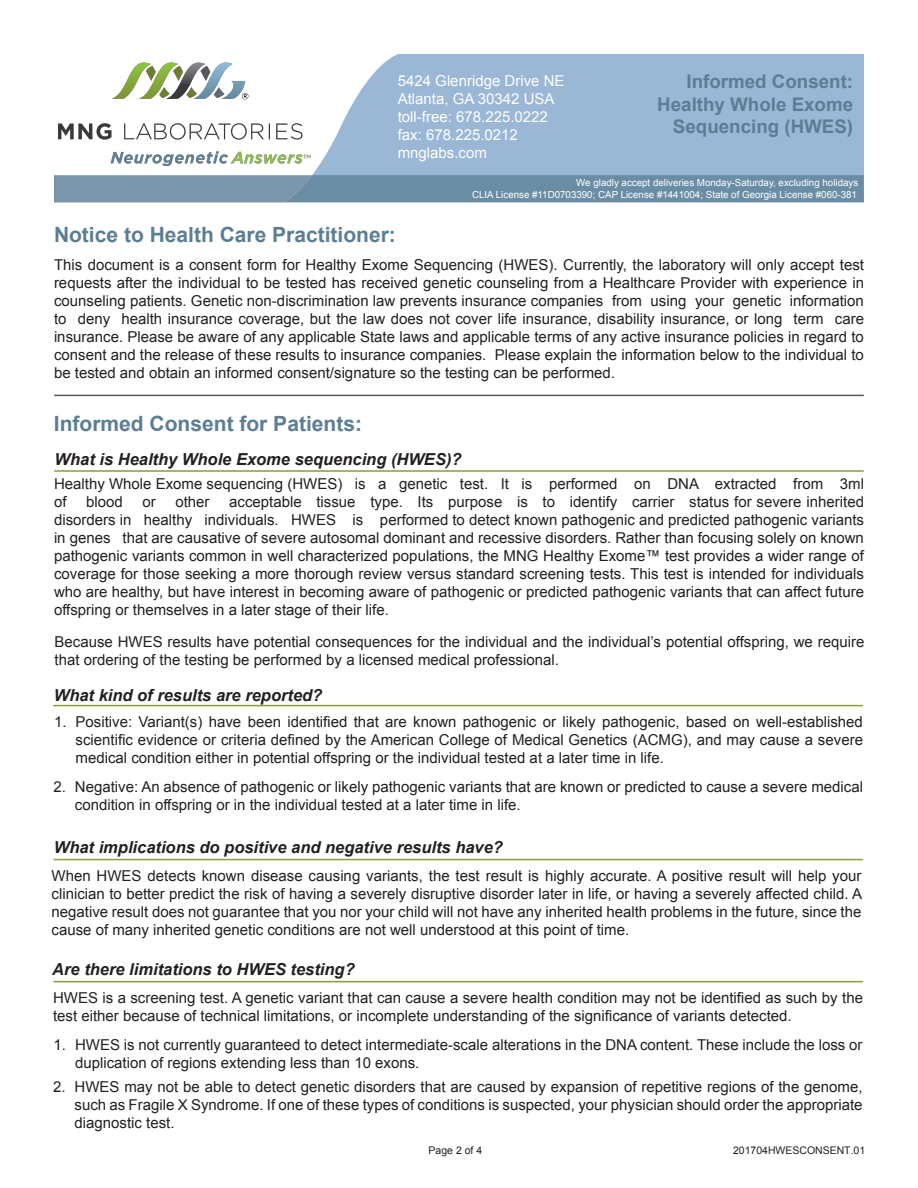
<style>
.page{position:relative;width:918px;height:1188px;background:#fff}
.page>*{position:absolute;margin:0;border:0;box-sizing:border-box;transform-origin:0 0}
.t1{font:700 21px "Arial";color:#5b7e95}
.t2{font:700 18.75px/22.5px "Arial";color:#5b7e95;text-align:right}
.t3{font:italic 700 16.5px "Arial";color:#231f20}
.t4{font:15px/18px "Arial";color:#231f20;text-align:justify}
.t5{font:15px/18px "Arial";color:#fff}
.t6{font:10.5px "Arial";color:#231f20}
.t7{font:9.75px "Arial";color:#fff}
</style>
<div class="page">
<div style="left:54px;top:54px;width:810px;height:148px;background:#9ab7d6"></div>
<svg style="left:54px;top:54px;width:344px;height:121px;fill:#fff"></svg>
<img style="left:58px;top:63px;width:253px;height:103px">
<svg style="left:54px;top:175px;width:810px;height:27px;background:#6f90a7"></svg>
<hr style="left:54px;top:470px;width:810px;height:2px;background:#90993d">
<hr style="left:54px;top:395px;width:810px;height:1px;background:#53565a">
<hr style="left:53px;top:705px;width:810px;height:1px;background:#90993d">
<hr style="left:53px;top:859px;width:810px;height:1px;background:#90993d">
<hr style="left:53px;top:981px;width:810px;height:1px;background:#90993d">
<p class="t5" style="left:398px;top:72px;width:168px">5424 Glenridge Drive NE<br>Atlanta, GA 30342 USA toll-free: 678.225.0222 fax: 678.225.0212 mnglabs.com</p>
<p class="t2" style="left:687px;top:71px;width:168px">Informed Consent:</p>
<p class="t2" style="left:657px;top:93px;width:197px">Healthy Whole Exome<br>Sequencing (HWES)</p>
<p class="t1" style="left:54px;top:221px;width:343px">Notice to Health Care Practitioner:</p>
<p class="t7" style="left:576px;top:176px;width:283px">We gladly accept deliveries Monday-Saturday, excluding holidays</p>
<p class="t7" style="left:472px;top:188px;width:387px">CLIA License #11D0703390; CAP License #1441004; State of Georgia License #060-381</p>
<p class="t4" style="left:54px;top:256px;width:812px">This document is a consent form for Healthy Exome Sequencing (HWES). Currently, the laboratory will only accept test requests after the individual to be tested has received genetic counseling from a Healthcare Provider with experience in counseling patients. Genetic non-discrimination law prevents insurance companies from using your genetic information to deny health insurance coverage, but the law does not cover life insurance, disability insurance, or long term care insurance. Please be aware of any applicable State laws and applicable terms of any active insurance policies in regard to consent and the release of these results to insurance companies. Please explain the information below to the individual to be tested and obtain an informed consent/signature so the testing can be performed.</p>
<p class="t1" style="left:54px;top:409px;width:310px">Informed Consent for Patients:</p>
<p class="t3" style="left:55px;top:448px;width:409px">What is Healthy Whole Exome sequencing (HWES)?</p>
<p class="t4" style="left:54px;top:475px;width:812px">Healthy Whole Exome sequencing (HWES) is a genetic test. It is performed on DNA extracted from 3ml of</p>
<p class="t4" style="left:54px;top:493px;width:812px;text-indent:175px">acceptable tissue type. Its purpose is to identify carrier status for severe inherited disorders in healthy individuals. HWES is performed to detect known pathogenic and predicted pathogenic variants in genes that are causative of severe autosomal dominant and recessive disorders. Rather than focusing solely on known pathogenic variants common in well characterized populations, the MNG Healthy Exome™ test provides a wider range of coverage for those seeking a more thorough review versus standard screening tests. This test is intended for individuals who are healthy, but have interest in becoming aware of pathogenic or predicted pathogenic variants that can affect future offspring or themselves in a later stage of their life.</p>
<p class="t4" style="left:55px;top:632px;width:812px">Because HWES results have potential consequences for the individual and the individual’s potential offspring, we require that ordering of the testing be performed by a licensed medical professional.</p>
<p class="t3" style="left:54px;top:684px;width:270px">What kind of results are reported?</p>
<p class="t4" style="left:76px;top:713px;width:789px">Positive: Variant(s) have been identified that are known pathogenic or likely pathogenic, based on well-established scientific evidence or criteria defined by the American College of Medical Genetics (ACMG), and may cause a severe medical condition either in potential offspring or the individual tested at a later time in life.</p>
<p class="t4" style="left:86px;top:493px;width:38px">blood</p>
<p class="t4" style="left:142px;top:493px;width:15px">or</p>
<p class="t4" style="left:175px;top:493px;width:36px">other</p>
<p class="t4" style="left:54px;top:713px;width:14px">1.</p>
<p class="t4" style="left:53px;top:777px;width:14px">2.</p>
<p class="t4" style="left:75px;top:777px;width:790px">Negative: An absence of pathogenic or likely pathogenic variants that are known or predicted to cause a severe medical condition in offspring or in the individual tested at a later time in life.</p>
<p class="t3" style="left:54px;top:836px;width:451px">What implications do positive and negative results have?</p>
<p class="t4" style="left:52px;top:867px;width:812px">When HWES detects known disease causing variants, the test result is highly accurate. A positive result will help your clinician to better predict the risk of having a severely disruptive disorder later in life, or having a severely affected child. A negative result does not guarantee that you nor your child will not have any inherited health problems in the future, since the cause of many inherited genetic conditions are not well understood at this point of time.</p>
<p class="t3" style="left:52px;top:959px;width:304px">Are there limitations to HWES testing?</p>
<p class="t4" style="left:53px;top:989px;width:812px">HWES is a screening test. A genetic variant that can cause a severe health condition may not be identified as such by the test either because of technical limitations, or incomplete understanding of the significance of variants detected.</p>
<p class="t4" style="left:75px;top:1036px;width:789px">HWES is not currently guaranteed to detect intermediate-scale alterations in the DNA content. These include the loss or duplication of regions extending less than 10 exons.</p>
<p class="t4" style="left:54px;top:1036px;width:14px">1.</p>
<p class="t4" style="left:53px;top:1078px;width:14px">2.</p>
<p class="t4" style="left:75px;top:1078px;width:790px">HWES may not be able to detect genetic disorders that are caused by expansion of repetitive regions of the genome, such as Fragile X Syndrome. If one of these types of conditions is suspected, your physician should order the appropriate diagnostic test.</p>
<p class="t6" style="left:429px;top:1144px;width:55px">Page 2 of 4</p>
<p class="t6" style="left:733px;top:1144px;width:134px">201704HWESCONSENT.01</p>
</div>
